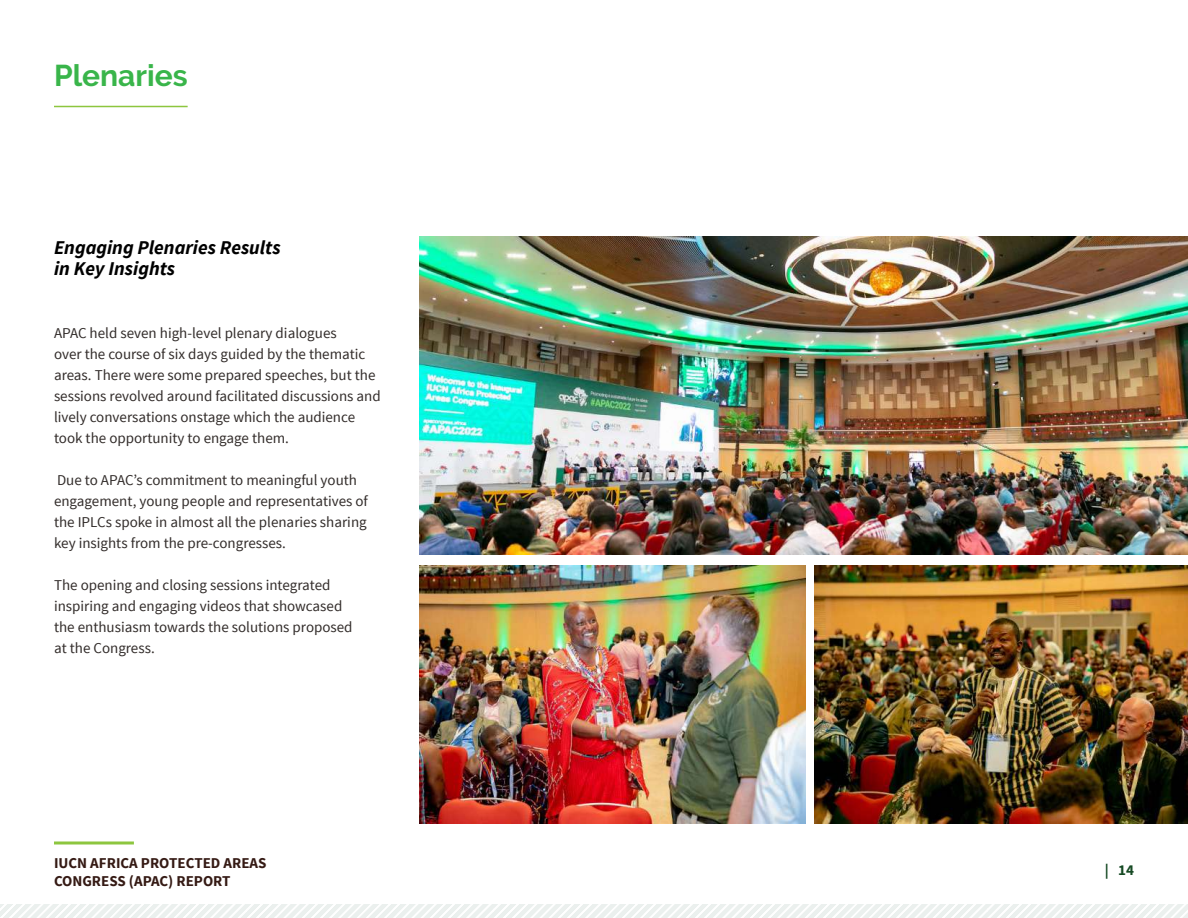
<style>
.page{position:relative;width:1188px;height:918px;background:#fff}
.page>*{position:absolute;margin:0;border:0;box-sizing:border-box;transform-origin:0 0}
.t1{font:700 30px "Raleway";color:#39b54a}
.t2{font:italic 700 19.5px/21px "Source Sans Pro";color:#000}
.t3{font:15px/21px "Source Sans Pro";color:#322c2a}
.t4{font:700 15px/18px "Source Sans Pro";color:#351a14}
.t5{font:700 15px "Source Sans Pro";color:#164a24}
</style>
<div class="page">
<hr style="left:54px;top:842px;width:80px;height:2px;background:#8dc63f">
<img style="left:419px;top:565px;width:387px;height:258px">
<img style="left:419px;top:237px;width:769px;height:318px">
<img style="left:814px;top:565px;width:374px;height:258px">
<svg style="left:0;top:904px;width:1188px;height:14px;fill:#ebf0ee"></svg>
<hr style="left:54px;top:106px;width:134px;height:1px;background:#8dc63f">
<h1 class="t1" style="left:54px;top:58px;width:135px">Plenaries</h1>
<h2 class="t2" style="left:54px;top:236px;width:228px">Engaging Plenaries Results in Key Insights</h2>
<p class="t3" style="left:54px;top:322px;width:328px">APAC held seven high-level plenary dialogues<br>over the course of six days guided by the thematic areas. There were some prepared speeches, but the sessions revolved around facilitated discussions and lively conversations onstage which the audience took the opportunity to engage them.</p>
<p class="t3" style="left:54px;top:469px;width:316px">Due to APAC’s commitment to meaningful youth engagement, young people and representatives of the IPLCs spoke in almost all the plenaries sharing key insights from the pre-congresses.</p>
<p class="t3" style="left:54px;top:574px;width:300px">The opening and closing sessions integrated inspiring and engaging videos that showcased the enthusiasm towards the solutions proposed at the Congress.</p>
<p class="t4" style="left:54px;top:855px;width:214px">IUCN AFRICA PROTECTED AREAS<br>CONGRESS (APAC) REPORT</p>
<p class="t5" style="left:1105px;top:861px;width:31px">| 14</p>
</div>
